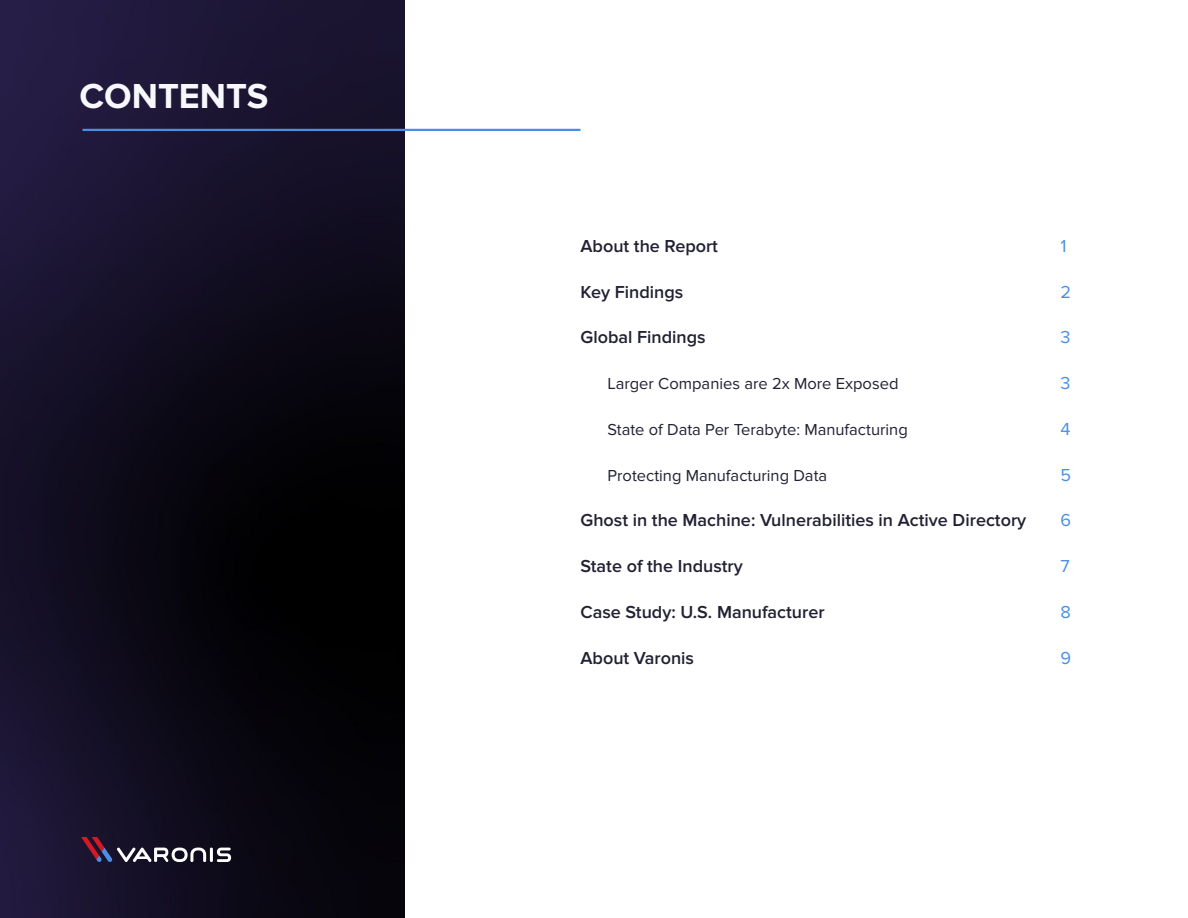
<style>
.page{position:relative;width:1188px;height:918px;background:#fff}
.page>*{position:absolute;margin:0;border:0;box-sizing:border-box;transform-origin:0 0}
.t1{font:700 36px "Proxima Nova";color:#f7f8fc}
.t2{font:600 18px "Proxima Nova";color:#212133}
.t3{font:18px "Proxima Nova";color:#4a90e2}
.t4{font:16.5px "Proxima Nova";color:#212133}
</style>
<div class="page">
<img style="left:0;top:0;width:404px;height:918px">
<hr style="left:82px;top:129px;width:498px;height:2px;background:#4a90e2">
<hr style="left:210px;top:848px;width:3px;height:14px;background:#fff;border-radius:2px">
<svg style="left:217px;top:848px;width:14px;height:14px"></svg>
<svg style="left:81px;top:837px;width:125px;height:25px;background:#493c4f"></svg>
<p class="t1" style="left:80px;top:75px;width:190px">CONTENTS</p>
<p class="t2" style="left:580px;top:235px;width:139px">About the Report</p>
<p class="t2" style="left:580px;top:281px;width:104px">Key Findings</p>
<p class="t2" style="left:580px;top:327px;width:127px">Global Findings</p>
<p class="t4" style="left:608px;top:374px;width:293px">Larger Companies are 2x More Exposed</p>
<p class="t4" style="left:607px;top:420px;width:302px">State of Data Per Terabyte: Manufacturing</p>
<p class="t4" style="left:607px;top:466px;width:221px">Protecting Manufacturing Data</p>
<p class="t2" style="left:580px;top:510px;width:447px">Ghost in the Machine: Vulnerabilities in Active Directory</p>
<p class="t2" style="left:580px;top:556px;width:164px">State of the Industry</p>
<p class="t2" style="left:580px;top:601px;width:246px">Case Study: U.S. Manufacturer</p>
<p class="t2" style="left:580px;top:647px;width:115px">About Varonis</p>
<p class="t3" style="left:1060px;top:235px;width:8px">1</p>
<p class="t3" style="left:1060px;top:281px;width:12px">2</p>
<p class="t3" style="left:1060px;top:327px;width:12px">3</p>
<p class="t3" style="left:1060px;top:373px;width:12px">3</p>
<p class="t3" style="left:1060px;top:418px;width:12px">4</p>
<p class="t3" style="left:1060px;top:464px;width:12px">5</p>
<p class="t3" style="left:1060px;top:510px;width:12px">6</p>
<p class="t3" style="left:1060px;top:556px;width:11px">7</p>
<p class="t3" style="left:1060px;top:601px;width:12px">8</p>
<p class="t3" style="left:1060px;top:647px;width:12px">9</p>
</div>
